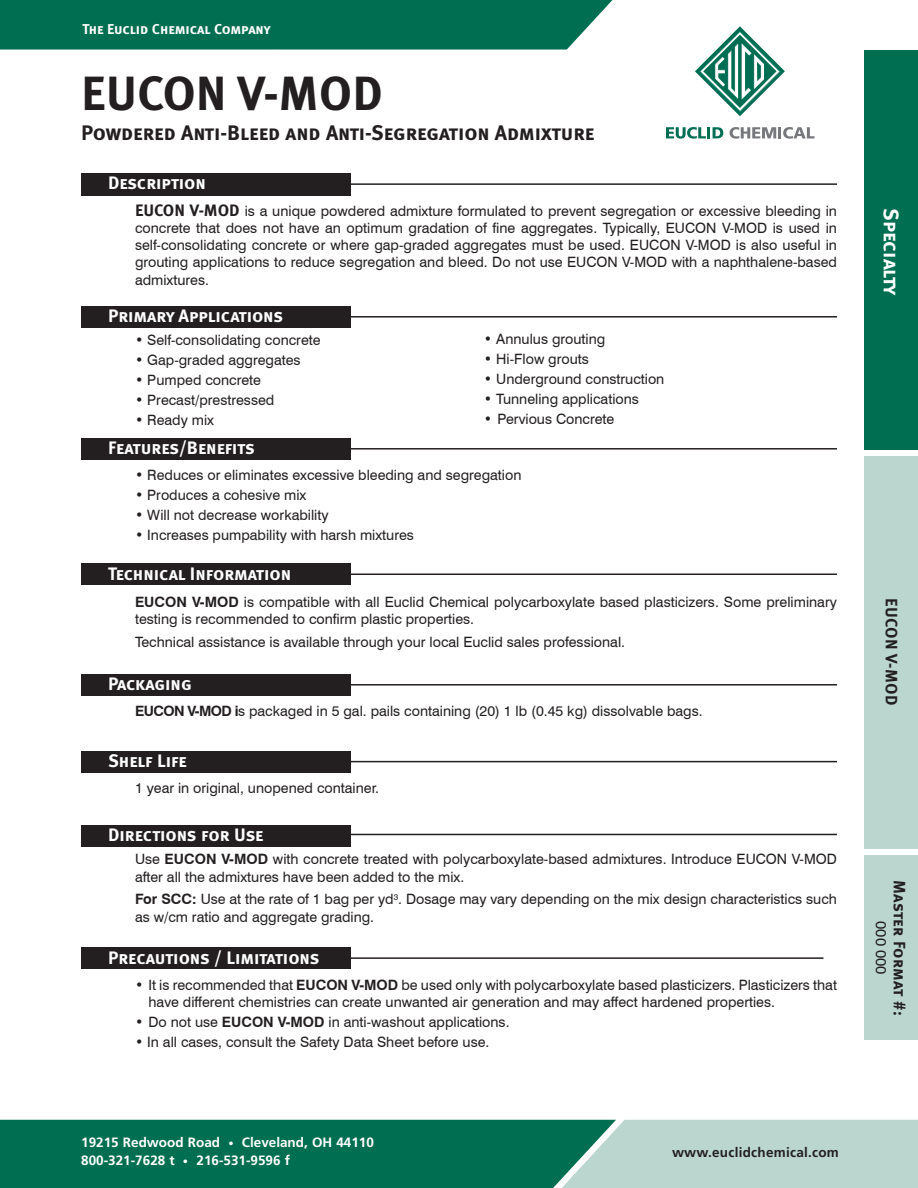
<style>
.page{position:relative;width:918px;height:1188px;background:#fff}
.page>*{position:absolute;margin:0;border:0;box-sizing:border-box;transform-origin:0 0}
.Heading_1{font:48px "Meta Bold Caps";color:#231f20}
.Heading_2{font:21px "Meta Bold Caps";color:#231f20}
.Heading_1-2{font:21px "Meta Bold Caps";letter-spacing:-.005em;color:#fff}
.SubHeading{font:18px "Meta Bold Caps";color:#fff}
.Side_Bar_Heading{font:16.5px "Meta Bold Caps";letter-spacing:.015em;color:#231f20}
.Side_Bar_Heading-2{font:15px "Swiss 721 BT";color:#231f20}
.Body_Copy{font:14.25px/17.2px "Swiss 721 BT";color:#231f20}
.Bullet_Copy{font:14.25px/17.2px "Swiss 721 BT";color:#231f20}
.t1{font:14.25px "Meta Bold Caps";letter-spacing:-.005em;color:#fff}
.t2{font:700 13.5px "Frutiger LT Std";color:#fff}
.t3{font:700 13.5px "Frutiger LT Std";letter-spacing:.02em;color:#231f20}
.s1{font-family:"Meta Bold Caps";font-size:16.5px}
.s2{font-weight:700}
.s3{font-size:10.5px}
</style>
<div class="page">
<div style="left:864px;top:855px;width:54px;height:185px;background:#bad6cf"></div>
<div style="left:864px;top:457px;width:54px;height:392px;background:#bad6cf"></div>
<div style="left:864px;top:51px;width:54px;height:399px;background:#006e51"></div>
<div style="left:0;top:0;width:612px;height:50px;background:#006e51"></div>
<svg style="left:0;top:1120px;width:918px;height:68px;background:#43947e"></svg>
<div style="left:81px;top:173px;width:270px;height:22px;background:#231f20"></div>
<hr style="left:340px;top:183px;width:497px;height:2px;background:#231f20">
<div style="left:81px;top:438px;width:270px;height:22px;background:#231f20"></div>
<hr style="left:340px;top:448px;width:497px;height:2px;background:#231f20">
<div style="left:81px;top:563px;width:270px;height:22px;background:#231f20"></div>
<hr style="left:340px;top:574px;width:497px;height:1px;background:#231f20">
<div style="left:81px;top:306px;width:270px;height:22px;background:#231f20"></div>
<hr style="left:340px;top:316px;width:497px;height:2px;background:#231f20">
<div style="left:81px;top:751px;width:270px;height:21px;background:#231f20"></div>
<hr style="left:340px;top:761px;width:497px;height:1px;background:#231f20">
<div style="left:81px;top:674px;width:270px;height:22px;background:#231f20"></div>
<hr style="left:340px;top:684px;width:497px;height:2px;background:#231f20">
<div style="left:81px;top:825px;width:270px;height:21px;background:#231f20"></div>
<hr style="left:340px;top:834px;width:497px;height:1px;background:#231f20">
<div style="left:81px;top:947px;width:270px;height:22px;background:#231f20"></div>
<hr style="left:326px;top:957px;width:498px;height:2px;background:#231f20">
<svg style="left:695px;top:26px;width:90px;height:90px"></svg>
<svg style="left:666px;top:127px;width:57px;height:12px"></svg>
<svg style="left:730px;top:127px;width:84px;height:12px"></svg>
<p class="t1" style="left:82px;top:21px;width:190px">The Euclid Chemical Company</p>
<p class="Heading_1" style="left:81px;top:65px;width:304px">EUCON V-MOD</p>
<p class="Heading_2" style="left:81px;top:120px;width:515px">Powdered Anti-Bleed and Anti-Segregation Admixture</p>
<p class="SubHeading" style="left:108px;top:173px;width:99px">Description</p>
<p class="Body_Copy" style="left:135px;top:202px;width:704px;text-align:justify"><span class="s1">EUCON V-MOD</span> is a unique powdered admixture formulated to prevent segregation or excessive bleeding in concrete that does not have an optimum gradation of fine aggregates. Typically, EUCON V-MOD is used in self-consolidating concrete or where gap-graded aggregates must be used. EUCON V-MOD is also useful in grouting applications to reduce segregation and bleed. Do not use EUCON V-MOD with a naphthalene-based admixtures.</p>
<p class="SubHeading" style="left:108px;top:305px;width:177px">Primary Applications</p>
<p class="Bullet_Copy" style="left:135px;top:331px;width:187px">• Self-consolidating concrete</p>
<p class="Bullet_Copy" style="left:135px;top:351px;width:167px">• Gap-graded aggregates</p>
<p class="Bullet_Copy" style="left:135px;top:371px;width:128px">• Pumped concrete</p>
<p class="Bullet_Copy" style="left:135px;top:391px;width:141px">• Precast/prestressed</p>
<p class="Bullet_Copy" style="left:135px;top:411px;width:81px">• Ready mix</p>
<p class="Bullet_Copy" style="left:484px;top:330px;width:123px">• Annulus grouting</p>
<p class="Bullet_Copy" style="left:484px;top:350px;width:106px">• Hi-Flow grouts</p>
<p class="Bullet_Copy" style="left:484px;top:370px;width:182px">• Underground construction</p>
<p class="Bullet_Copy" style="left:484px;top:390px;width:156px">• Tunneling applications</p>
<p class="Body_Copy" style="left:484px;top:410px;width:132px">• Pervious Concrete</p>
<p class="SubHeading" style="left:108px;top:437px;width:148px">Features/Benefits</p>
<p class="Bullet_Copy" style="left:135px;top:467px;width:388px">• Reduces or eliminates excessive bleeding and segregation</p>
<p class="Bullet_Copy" style="left:135px;top:487px;width:173px">• Produces a cohesive mix</p>
<p class="Bullet_Copy" style="left:135px;top:507px;width:195px">• Will not decrease workability</p>
<p class="Bullet_Copy" style="left:135px;top:527px;width:280px">• Increases pumpability with harsh mixtures</p>
<p class="SubHeading" style="left:108px;top:563px;width:185px">Technical Information</p>
<p class="Body_Copy" style="left:135px;top:593px;width:703px"><span class="s2">EUCON V-MOD</span> is compatible with all Euclid Chemical polycarboxylate based plasticizers. Some preliminary testing is recommended to confirm plastic properties.</p>
<p class="Body_Copy" style="left:135px;top:633px;width:492px">Technical assistance is available through your local Euclid sales professional.</p>
<p class="SubHeading" style="left:108px;top:673px;width:85px">Packaging</p>
<p class="Body_Copy" style="left:135px;top:702px;width:569px"><span class="s2">EUCON V-MOD i</span>s packaged in 5 gal. pails containing (20) 1 lb (0.45 kg) dissolvable bags.</p>
<p class="SubHeading" style="left:108px;top:750px;width:80px">Shelf Life</p>
<p class="Body_Copy" style="left:135px;top:779px;width:246px">1 year in original, unopened container.</p>
<p class="SubHeading" style="left:108px;top:824px;width:157px">Directions for Use</p>
<p class="Body_Copy" style="left:135px;top:851px;width:703px">Use <span class="s2">EUCON V-MOD</span> with concrete treated with polycarboxylate-based admixtures. Introduce EUCON V-MOD after all the admixtures have been added to the mix.</p>
<p class="Body_Copy" style="left:135px;top:890px;width:704px"><span class="s2">For SCC:</span> Use at the rate of 1 bag per yd<sup>3</sup>. Dosage may vary depending on the mix design characteristics such as w/cm ratio and aggregate grading.</p>
<p class="SubHeading" style="left:108px;top:947px;width:213px">Precautions / Limitations</p>
<p class="Bullet_Copy" style="left:148px;top:976px;width:690px;text-indent:-14px">• It is recommended that <span class="s2">EUCON V-MOD</span> be used only with polycarboxylate based plasticizers. Plasticizers that have different chemistries can create unwanted air generation and may affect hardened properties.</p>
<p class="Bullet_Copy" style="left:135px;top:1013px;width:376px">• Do not use <span class="s2">EUCON V-MOD</span> in anti-washout applications.</p>
<p class="Bullet_Copy" style="left:135px;top:1033px;width:356px">• In all cases, consult the Safety Data Sheet before use.</p>
<p class="t2" style="left:81px;top:1134px;width:294px">19215 Redwood Road <span class="s3">•</span> Cleveland, OH 44110</p>
<p class="t2" style="left:81px;top:1152px;width:210px">800-321-7628 t <span class="s3">•</span> 216-531-9596 f</p>
<p class="t3" style="left:672px;top:1144px;width:168px">www.euclidchemical.com</p>
<p class="Heading_1-2" style="left:903px;top:208px;width:89px;rotate:90deg">Specialty</p>
<p class="Side_Bar_Heading" style="left:901px;top:598px;width:109px;rotate:90deg">EUCON V-MOD</p>
<p class="Side_Bar_Heading" style="left:909px;top:880px;width:137px;rotate:90deg">Master Format #:</p>
<p class="Side_Bar_Heading-2" style="left:890px;top:921px;width:55px;rotate:90deg">000 000</p>
</div>
